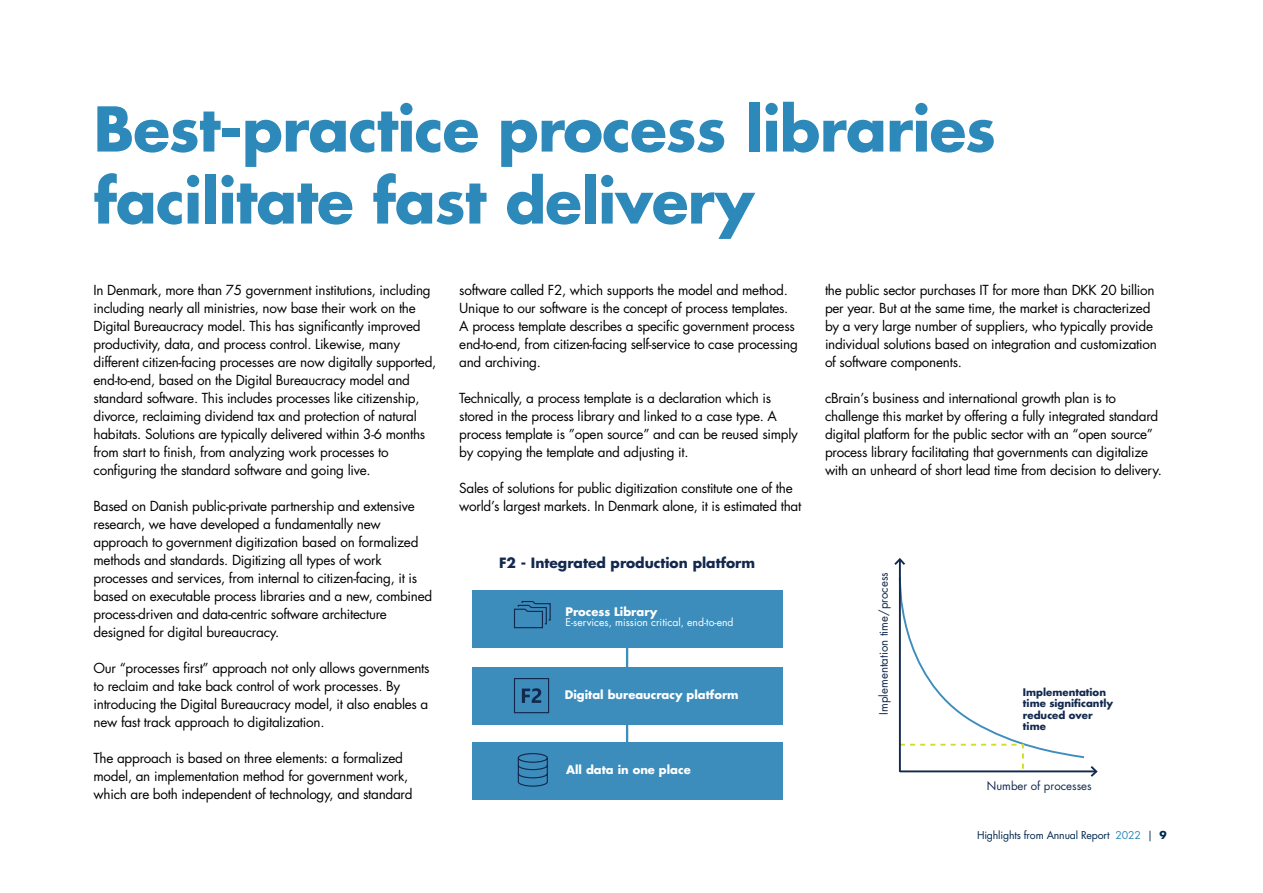
<style>
.page{position:relative;width:1263px;height:893px;background:#fff}
.page>*{position:absolute;margin:0;border:0;box-sizing:border-box;transform-origin:0 0}
.t1{font:700 60px/72px "Futura Std";letter-spacing:-.015em;color:#2c89b9}
.t2{font:700 13.8px "Futura Std";color:#12284d}
.t3{font:13.5px/18px "Futura Std";letter-spacing:-.02em;color:#000}
.t4{font:700 11.55px "Futura Std";color:#fff}
.t5{font:11.4px "Futura Std";color:#12284d}
.t6{font:10.5px "Futura Std";letter-spacing:-.015em;color:#00274e}
.t7{font:10.35px "Futura Std";color:#fff}
.t8{font:700 10.2px/11.4px "Futura Std";color:#12284d}
.s1{color:#2c89b9}
.s2{font-weight:700}
</style>
<div class="page">
<div style="left:472px;top:743px;width:310px;height:57px;background:#3d8dbc"></div>
<div style="left:472px;top:590px;width:310px;height:58px;background:#3d8dbc"></div>
<svg style="left:517px;top:753px;width:31px;height:34px"></svg>
<svg style="left:514px;top:601px;width:37px;height:28px"></svg>
<svg style="left:626px;top:648px;width:2px;height:19px"></svg>
<div style="left:472px;top:667px;width:310px;height:57px;background:#3d8dbc"></div>
<svg style="left:522px;top:688px;width:19px;height:15px"></svg>
<div style="left:514px;top:678px;width:35px;height:35px;border:1px solid #12284d"></div>
<hr style="left:626px;top:724px;width:2px;height:20px;background:#3d8dbc">
<hr style="left:899px;top:560px;width:2px;height:212px;background:#12284d">
<svg style="left:894px;top:558px;width:11px;height:9px"></svg>
<svg style="left:898px;top:575px;width:200px;height:202px"></svg>
<h1 class="t1" style="left:94px;top:92px;width:904px">Best-practice process libraries facilitate fast delivery</h1>
<p class="t3" style="left:94px;top:281px;width:344px">In Denmark, more than 75 government institutions, including including nearly all ministries, now base their work on the Digital Bureaucracy model. This has significantly improved productivity, data, and process control. Likewise, many different citizen-facing processes are now digitally supported, end-to-end, based on the Digital Bureaucracy model and standard software. This includes processes like citizenship, divorce, reclaiming dividend tax and protection of natural habitats. Solutions are typically delivered within 3-6 months from start to finish, from analyzing work processes to configuring the standard software and going live.</p>
<p class="t3" style="left:94px;top:497px;width:340px">Based on Danish public-private partnership and extensive research, we have developed a fundamentally new approach to government digitization based on formalized methods and standards. Digitizing all types of work processes and services, from internal to citizen-facing, it is based on executable process libraries and a new, combined process-driven and data-centric software architecture designed for digital bureaucracy.</p>
<p class="t3" style="left:94px;top:659px;width:338px">Our “processes first” approach not only allows governments to reclaim and take back control of work processes. By introducing the Digital Bureaucracy model, it also enables a new fast track approach to digitalization.</p>
<p class="t3" style="left:94px;top:749px;width:321px">The approach is based on three elements: a formalized model, an implementation method for government work, which are both independent of technology, and standard</p>
<p class="t3" style="left:459px;top:281px;width:340px">software called F2, which supports the model and method.<br>Unique to our software is the concept of process templates.<br>A process template describes a specific government process end-to-end, from citizen-facing self-service to case processing and archiving.</p>
<p class="t3" style="left:459px;top:389px;width:340px">Technically, a process template is a declaration which is stored in the process library and linked to a case type. A process template is ”open source” and can be reused simply by copying the template and adjusting it.</p>
<p class="t3" style="left:459px;top:479px;width:344px">Sales of solutions for public digitization constitute one of the world’s largest markets. In Denmark alone, it is estimated that</p>
<p class="t2" style="left:499px;top:554px;width:258px">F2 - Integrated production platform</p>
<p class="t4" style="left:566px;top:603px;width:93px">Process Library</p>
<p class="t7" style="left:566px;top:615px;width:169px">E-services, mission critical, end-to-end</p>
<p class="t4" style="left:565px;top:687px;width:175px">Digital bureaucracy platform</p>
<p class="t4" style="left:566px;top:762px;width:126px">All data in one place</p>
<p class="t3" style="left:825px;top:281px;width:333px">the public sector purchases IT for more than DKK 20 billion per year. But at the same time, the market is characterized by a very large number of suppliers, who typically provide individual solutions based on integration and customization of software components.</p>
<p class="t3" style="left:825px;top:389px;width:338px">cBrain’s business and international growth plan is to challenge this market by offering a fully integrated standard digital platform for the public sector with an “open source” process library facilitating that governments can digitalize with an unheard of short lead time from decision to delivery.</p>
<p class="t5" style="left:876px;top:715px;width:144px;rotate:-90deg">Implementation time/process</p>
<p class="t8" style="left:1023px;top:686px;width:92px">Implementation time significantly reduced over time</p>
<p class="t5" style="left:987px;top:779px;width:106px">Number of processes</p>
<p class="t6" style="left:977px;top:828px;width:191px">Highlights from Annual Report <span class="s1">2022</span> | <span class="s2">9</span></p>
</div>
